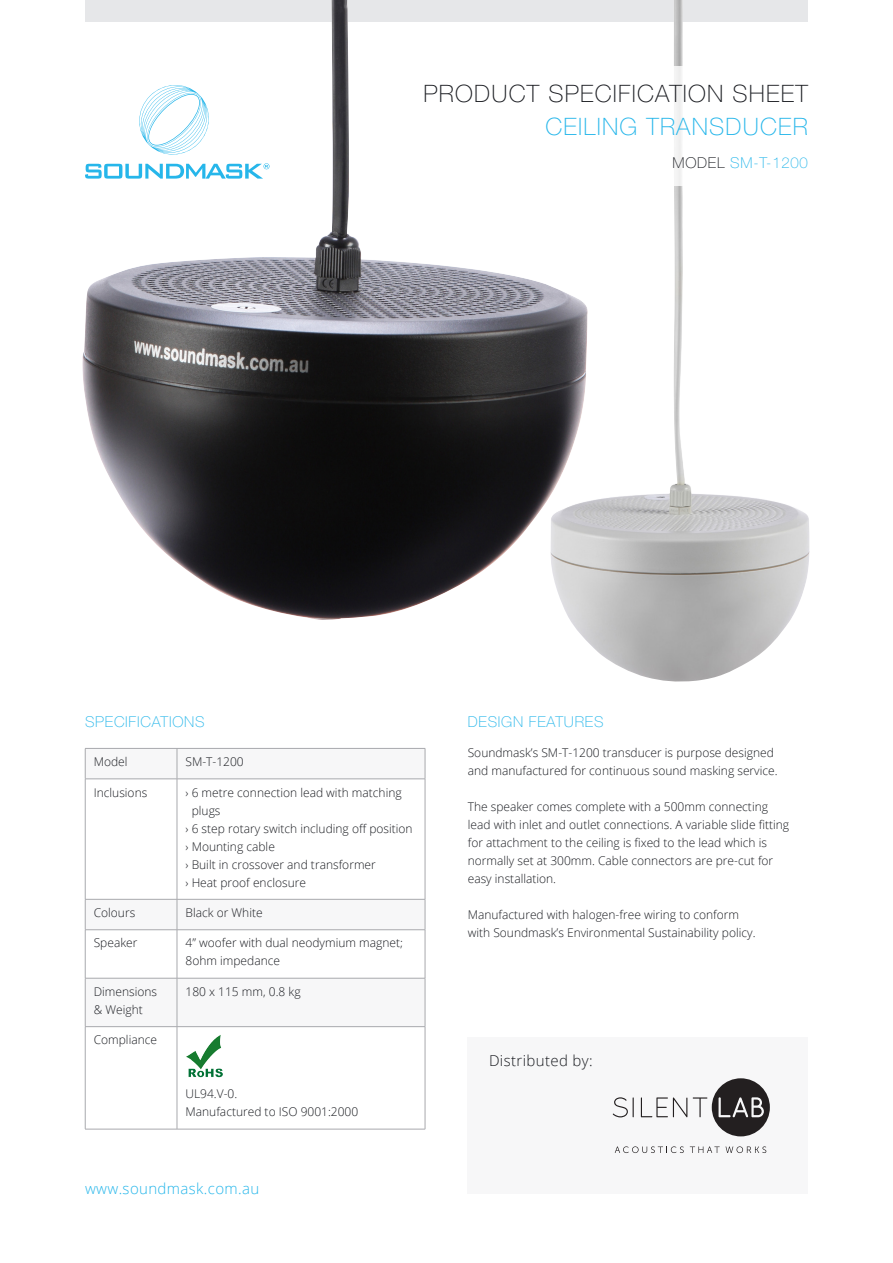
<style>
.page{position:relative;width:893px;height:1263px;background:#fff}
.page>*{position:absolute;margin:0;border:0;box-sizing:border-box;transform-origin:0 0}
.t1{font:100 24px/33px "Helvetica Neue LT Std";letter-spacing:.05em;color:#1a1c21;text-align:right}
.t2{font:100 15px "Helvetica Neue LT Std";letter-spacing:.05em;color:#26b6ea}
.t3{font:300 15px "Open Sans";letter-spacing:.025em;color:#26b6ea}
.t4{font:300 15px "Open Sans";letter-spacing:.025em;color:#1a1c21}
.t5{font:300 12px/18px "Open Sans";color:#1a1c21}
.s1{color:#26b6ea}
.s2{color:#1a1c21}
</style>
<div class="page">
<div style="left:468px;top:1037px;width:340px;height:157px;background:#f7f7f8"></div>
<img style="left:571px;top:0;width:239px;height:682px">
<svg style="left:86px;top:749px;width:339px;height:277px"></svg>
<hr style="left:85px;top:748px;width:92px;height:1px;background:#a8a9ad">
<hr style="left:85px;top:749px;width:1px;height:30px;background:#a8a9ad">
<hr style="left:177px;top:748px;width:248px;height:1px;background:#a8a9ad">
<hr style="left:177px;top:749px;width:1px;height:30px;background:#a8a9ad">
<hr style="left:425px;top:749px;width:1px;height:30px;background:#a8a9ad">
<hr style="left:85px;top:779px;width:92px;height:1px;background:#a8a9ad">
<hr style="left:85px;top:779px;width:1px;height:120px;background:#a8a9ad">
<hr style="left:177px;top:779px;width:248px;height:1px;background:#a8a9ad">
<hr style="left:177px;top:779px;width:1px;height:120px;background:#a8a9ad">
<hr style="left:425px;top:779px;width:1px;height:120px;background:#a8a9ad">
<hr style="left:85px;top:899px;width:92px;height:1px;background:#a8a9ad">
<hr style="left:85px;top:899px;width:1px;height:30px;background:#a8a9ad">
<hr style="left:177px;top:899px;width:248px;height:1px;background:#a8a9ad">
<hr style="left:177px;top:899px;width:1px;height:30px;background:#a8a9ad">
<hr style="left:425px;top:899px;width:1px;height:30px;background:#a8a9ad">
<hr style="left:85px;top:929px;width:92px;height:1px;background:#a8a9ad">
<hr style="left:85px;top:930px;width:1px;height:48px;background:#a8a9ad">
<hr style="left:177px;top:929px;width:248px;height:1px;background:#a8a9ad">
<hr style="left:177px;top:930px;width:1px;height:48px;background:#a8a9ad">
<hr style="left:425px;top:930px;width:1px;height:48px;background:#a8a9ad">
<hr style="left:85px;top:978px;width:92px;height:1px;background:#a8a9ad">
<hr style="left:85px;top:978px;width:1px;height:48px;background:#a8a9ad">
<hr style="left:177px;top:978px;width:248px;height:1px;background:#a8a9ad">
<hr style="left:177px;top:978px;width:1px;height:48px;background:#a8a9ad">
<hr style="left:425px;top:978px;width:1px;height:48px;background:#a8a9ad">
<hr style="left:85px;top:1026px;width:92px;height:1px;background:#a8a9ad">
<hr style="left:85px;top:1027px;width:1px;height:102px;background:#a8a9ad">
<hr style="left:177px;top:1026px;width:248px;height:1px;background:#a8a9ad">
<hr style="left:177px;top:1027px;width:1px;height:102px;background:#a8a9ad">
<hr style="left:425px;top:1027px;width:1px;height:102px;background:#a8a9ad">
<hr style="left:85px;top:1129px;width:92px;height:1px;background:#a8a9ad">
<hr style="left:177px;top:1129px;width:248px;height:1px;background:#a8a9ad">
<img style="left:82px;top:0;width:507px;height:621px">
<img style="left:186px;top:1035px;width:37px;height:42px">
<svg style="left:85px;top:81px;width:184px;height:98px"></svg>
<div style="left:596px;top:67px;width:143px;height:119px;background:#fff"></div>
<svg style="left:615px;top:1146px;width:69px;height:7px"></svg>
<svg style="left:690px;top:1146px;width:76px;height:7px"></svg>
<svg style="left:613px;top:1097px;width:21px;height:20px"></svg>
<svg style="left:641px;top:1097px;width:46px;height:20px"></svg>
<svg style="left:693px;top:1078px;width:77px;height:58px"></svg>
<p class="t1" style="left:424px;top:77px;width:386px">PRODUCT SPECIFICATION SHEET<br><span class="s1">CEILING TRANSDUCER</span></p>
<p class="t2" style="left:672px;top:154px;width:137px"><span class="s2">MODEL</span> SM-T-1200</p>
<p class="t2" style="left:85px;top:713px;width:121px">SPECIFICATIONS</p>
<p class="t2" style="left:468px;top:713px;width:137px">DESIGN FEATURES</p>
<p class="t5" style="left:468px;top:744px;width:311px">Soundmask’s SM-T-1200 transducer is purpose designed and manufactured for continuous sound masking service.</p>
<p class="t5" style="left:468px;top:798px;width:323px">The speaker comes complete with a 500mm connecting lead with inlet and outlet connections. A variable slide fitting for attachment to the ceiling is fixed to the lead which is normally set at 300mm. Cable connectors are pre-cut for easy installation.</p>
<p class="t5" style="left:468px;top:906px;width:289px">Manufactured with halogen-free wiring to conform with Soundmask’s Environmental Sustainability policy.</p>
<p class="t5" style="left:94px;top:752px;width:35px">Model</p>
<p class="t5" style="left:185px;top:752px;width:60px">SM-T-1200</p>
<p class="t5" style="left:94px;top:783px;width:55px">Inclusions</p>
<p class="t5" style="left:185px;top:783px;width:218px">› 6 metre connection lead with matching</p>
<p class="t5" style="left:192px;top:801px;width:30px">plugs</p>
<p class="t5" style="left:185px;top:819px;width:229px">› 6 step rotary switch including off position</p>
<p class="t5" style="left:185px;top:837px;width:91px">› Mounting cable</p>
<p class="t5" style="left:185px;top:855px;width:192px">› Built in crossover and transformer</p>
<p class="t5" style="left:185px;top:873px;width:122px">› Heat proof enclosure</p>
<p class="t5" style="left:94px;top:903px;width:43px">Colours</p>
<p class="t5" style="left:185px;top:903px;width:79px">Black or White</p>
<p class="t5" style="left:94px;top:934px;width:45px">Speaker</p>
<p class="t5" style="left:185px;top:934px;width:219px">4” woofer with dual neodymium magnet;<br>8ohm impedance</p>
<p class="t5" style="left:94px;top:982px;width:65px">Dimensions &amp; Weight</p>
<p class="t5" style="left:185px;top:982px;width:117px">180 x 115 mm, 0.8 kg</p>
<p class="t5" style="left:94px;top:1031px;width:65px">Compliance</p>
<p class="t5" style="left:185px;top:1085px;width:174px">UL94.V-0.<br>Manufactured to ISO 9001:2000</p>
<p class="t3" style="left:85px;top:1178px;width:176px">www.soundmask.com.au</p>
<p class="t4" style="left:489px;top:1050px;width:105px">Distributed by:</p>
</div>
